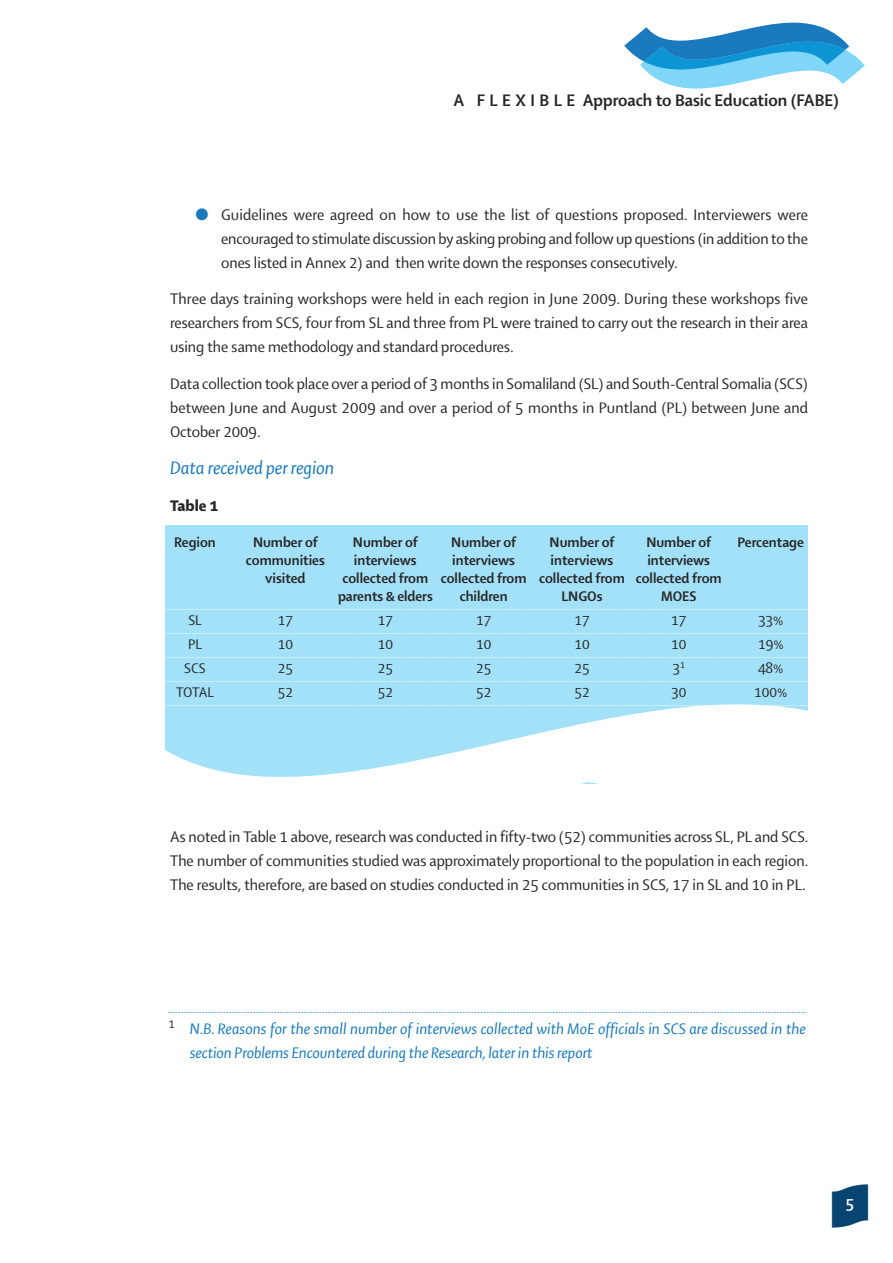
<style>
.page{position:relative;width:893px;height:1263px;background:#fff}
.page>*{position:absolute;margin:0;border:0;box-sizing:border-box;transform-origin:0 0}
.t1{font:36px "Geometric Curve 06 10";color:#074471}
.t2{font:19.5px "Shaker RI";color:#1a7abd}
.t3{font:18px "Shaker RB";color:#272627}
.t4{font:16.5px/24px "Shaker R";color:#272627;text-align:justify}
.t5{font:16.5px/24px "Shaker RI";color:#1a7abd}
.t6{font:16.5px "Shaker RH";color:#272627}
.t7{font:15px/18px "Shaker RB";color:#272627}
.t8{font:15px "Shaker R";color:#272627}
.s1{color:#1a7abd}
</style>
<div class="page">
<svg style="left:640px;top:41px;width:225px;height:48px"></svg>
<svg style="left:165px;top:525px;width:643px;height:488px"></svg>
<p class="t3" style="left:454px;top:94px;width:387px">A F L E X I B L E Approach to Basic Education (FABE)</p>
<p class="t4" style="left:221px;top:204px;width:588px;text-indent:-26px"><span class="s1">●</span> Guidelines were agreed on how to use the list of questions proposed. Interviewers were encouraged to stimulate discussion by asking probing and follow up questions (in addition to the ones listed in Annex 2) and then write down the responses consecutively.</p>
<p class="t4" style="left:170px;top:289px;width:639px">Three days training workshops were held in each region in June 2009. During these workshops five researchers from SCS, four from SL and three from PL were trained to carry out the research in their area using the same methodology and standard procedures.</p>
<p class="t4" style="left:170px;top:373px;width:639px">Data collection took place over a period of 3 months in Somaliland (SL) and South-Central Somalia (SCS) between June and August 2009 and over a period of 5 months in Puntland (PL) between June and October 2009.</p>
<p class="t2" style="left:170px;top:460px;width:166px">Data received per region</p>
<p class="t6" style="left:170px;top:499px;width:50px">Table 1</p>
<p class="t7" style="left:174px;top:534px;width:43px">Region</p>
<p class="t7" style="left:253px;top:534px;width:66px">Number of</p>
<p class="t7" style="left:353px;top:534px;width:66px">Number of</p>
<p class="t7" style="left:451px;top:534px;width:66px">Number of</p>
<p class="t7" style="left:550px;top:534px;width:66px">Number of</p>
<p class="t7" style="left:646px;top:534px;width:66px">Number of</p>
<p class="t7" style="left:738px;top:534px;width:68px">Percentage</p>
<p class="t7" style="left:246px;top:552px;width:80px">communities</p>
<p class="t7" style="left:354px;top:552px;width:64px">interviews</p>
<p class="t7" style="left:452px;top:552px;width:64px">interviews</p>
<p class="t7" style="left:551px;top:552px;width:64px">interviews</p>
<p class="t7" style="left:647px;top:552px;width:64px">interviews</p>
<p class="t7" style="left:265px;top:570px;width:42px">visited</p>
<p class="t7" style="left:338px;top:570px;width:385px">collected from collected from collected from collected from parents &amp; elders</p>
<p class="t7" style="left:460px;top:588px;width:49px">children</p>
<p class="t7" style="left:562px;top:588px;width:42px">LNGOs</p>
<p class="t7" style="left:661px;top:588px;width:37px">MOES</p>
<p class="t8" style="left:188px;top:614px;width:15px">SL</p>
<p class="t8" style="left:278px;top:614px;width:17px">17</p>
<p class="t8" style="left:378px;top:614px;width:17px">17</p>
<p class="t8" style="left:476px;top:614px;width:17px">17</p>
<p class="t8" style="left:574px;top:614px;width:17px">17</p>
<p class="t8" style="left:671px;top:614px;width:17px">17</p>
<p class="t8" style="left:758px;top:614px;width:27px">33%</p>
<p class="t8" style="left:188px;top:638px;width:15px">PL</p>
<p class="t8" style="left:278px;top:638px;width:17px">10</p>
<p class="t8" style="left:378px;top:638px;width:17px">10</p>
<p class="t8" style="left:476px;top:638px;width:17px">10</p>
<p class="t8" style="left:574px;top:638px;width:17px">10</p>
<p class="t8" style="left:671px;top:638px;width:17px">10</p>
<p class="t8" style="left:758px;top:638px;width:27px">19%</p>
<p class="t8" style="left:184px;top:662px;width:23px">SCS</p>
<p class="t8" style="left:278px;top:662px;width:17px">25</p>
<p class="t8" style="left:378px;top:662px;width:17px">25</p>
<p class="t8" style="left:476px;top:662px;width:17px">25</p>
<p class="t8" style="left:574px;top:662px;width:17px">25</p>
<p class="t8" style="left:672px;top:662px;width:14px">3<sup>1</sup></p>
<p class="t8" style="left:758px;top:662px;width:27px">48%</p>
<p class="t8" style="left:176px;top:686px;width:39px">TOTAL</p>
<p class="t8" style="left:278px;top:686px;width:17px">52</p>
<p class="t8" style="left:378px;top:686px;width:17px">52</p>
<p class="t8" style="left:476px;top:686px;width:17px">52</p>
<p class="t8" style="left:574px;top:686px;width:17px">52</p>
<p class="t8" style="left:671px;top:686px;width:17px">30</p>
<p class="t8" style="left:754px;top:686px;width:35px">100%</p>
<p class="t4" style="left:170px;top:826px;width:640px">As noted in Table 1 above, research was conducted in fifty-two (52) communities across SL, PL and SCS.<br>The number of communities studied was approximately proportional to the population in each region.<br>The results, therefore, are based on studies conducted in 25 communities in SCS, 17 in SL and 10 in PL.</p>
<p class="t5" style="left:190px;top:1018px;width:617px;text-indent:-21px"><sup>1</sup> N.B. Reasons for the small number of interviews collected with MoE officials in SCS are discussed in the section Problems Encountered during the Research, later in this report</p>
<h1 class="t1" style="left:832px;top:1190px;width:37px">n<sup>5</sup></h1>
</div>
